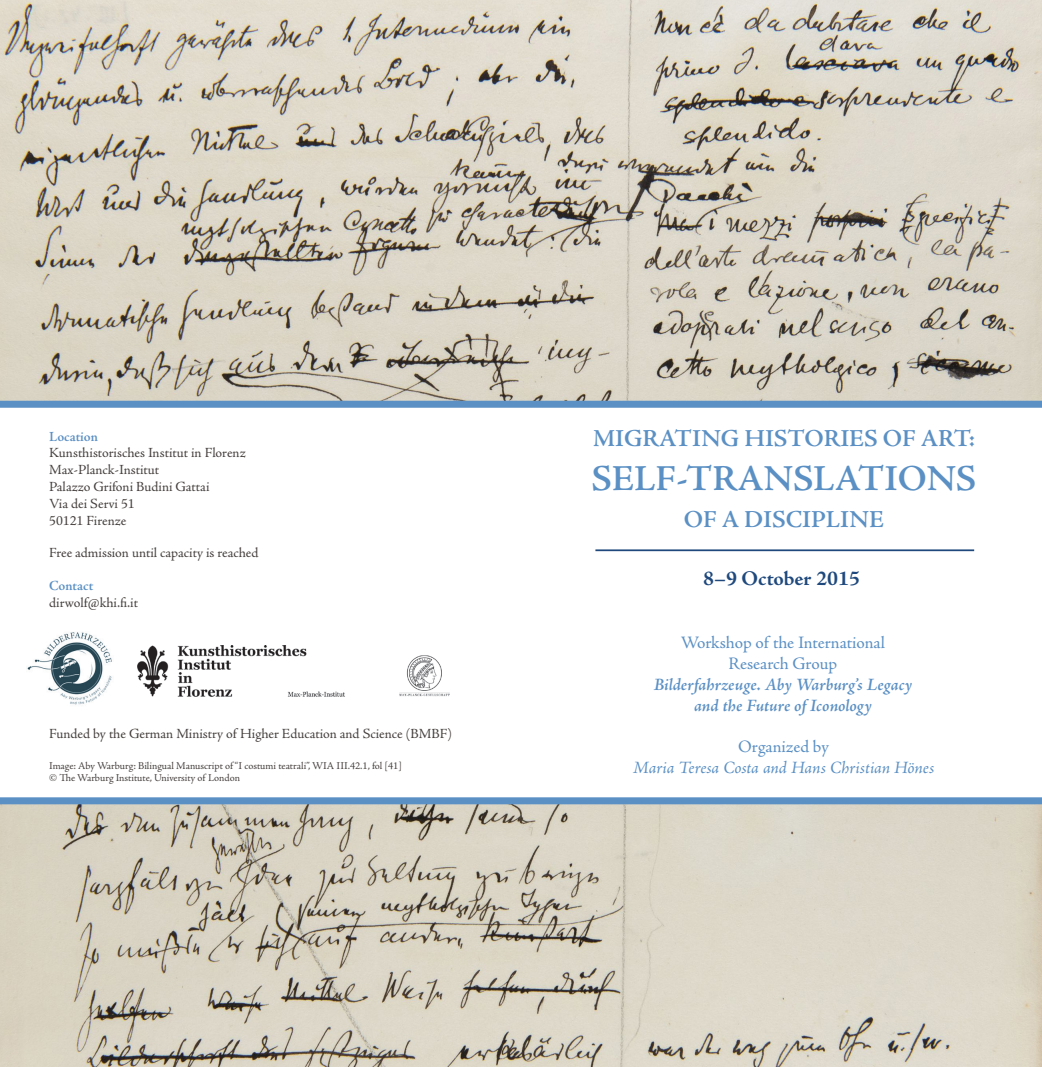
<style>
.page{position:relative;width:1042px;height:1067px;background:#fff}
.page>*{position:absolute;margin:0;border:0;box-sizing:border-box;transform-origin:0 0}
.t1{font:600 36.75px "Adobe Jenson Pro";color:#5b90c4}
.t2{font:600 24.5px "Adobe Jenson Pro";color:#5b90c4}
.t3{font:700 21px "Adobe Jenson Pro";color:#1f497d}
.t4{font:italic 600 17.5px/21px "Adobe Jenson Pro";letter-spacing:-.005em;color:#5b90c4;text-align:center}
.t5{font:17.5px/21px "Adobe Jenson Pro";letter-spacing:-.005em;color:#5b90c4;text-align:center}
.t6{font:italic 17.5px "Adobe Jenson Pro";letter-spacing:-.005em;color:#5b90c4}
.t7{font:14px/16.8px "Adobe Jenson Pro";letter-spacing:-.005em;color:#45403e}
.t8{font:600 14px "Adobe Jenson Pro";letter-spacing:-.005em;color:#5b90c4}
.t9{font:10.5px/12.6px "Adobe Jenson Pro";letter-spacing:-.005em;color:#45403e}
</style>
<div class="page">
<img style="left:0;top:1px;width:1042px;height:1066px">
<div style="left:0;top:404px;width:1042px;height:393px;background:#fff"></div>
<hr style="left:595px;top:549px;width:379px;height:2px;background:#1f497d">
<div style="left:0;top:401px;width:1042px;height:7px;background:#5b90c4"></div>
<div style="left:0;top:797px;width:1042px;height:7px;background:#5b90c4"></div>
<img style="left:137px;top:646px;width:312px;height:50px">
<img style="left:27px;top:632px;width:85px;height:73px">
<p class="t8" style="left:49px;top:428px;width:50px">Location</p>
<p class="t7" style="left:49px;top:445px;width:198px">Kunsthistorisches Institut in Florenz<br>Max-Planck-Institut<br>Palazzo Grifoni Budini Gattai<br>Via dei Servi 51<br>50121 Firenze</p>
<p class="t7" style="left:49px;top:544px;width:211px">Free admission until capacity is reached</p>
<p class="t8" style="left:49px;top:577px;width:46px">Contact</p>
<p class="t7" style="left:49px;top:594px;width:90px">dirwolf@khi.fi.it</p>
<p class="t7" style="left:49px;top:726px;width:404px">Funded by the German Ministry of Higher Education and Science (BMBF)</p>
<p class="t9" style="left:49px;top:759px;width:354px">Image: Aby Warburg: Bilingual Manuscript of “I costumi teatrali”, WIA III.42.1, fol [41] © The Warburg Institute, University of London</p>
<h2 class="t2" style="left:593px;top:424px;width:383px">MIGRATING HISTORIES OF ART:</h2>
<h1 class="t1" style="left:591px;top:457px;width:386px">SELF-TRANSLATIONS</h1>
<h2 class="t2" style="left:684px;top:505px;width:202px">OF A DISCIPLINE</h2>
<h3 class="t3" style="left:703px;top:566px;width:158px">8–9 October 2015</h3>
<p class="t5" style="left:681px;top:632px;width:206px">Workshop of the International<br>Research Group</p>
<p class="t4" style="left:654px;top:675px;width:260px">Bilderfahrzeuge. Aby Warburg’s Legacy and the Future of Iconology</p>
<p class="t5" style="left:738px;top:736px;width:92px">Organized by</p>
<p class="t6" style="left:633px;top:758px;width:303px">Maria Teresa Costa and Hans Christian Hönes</p>
</div>
